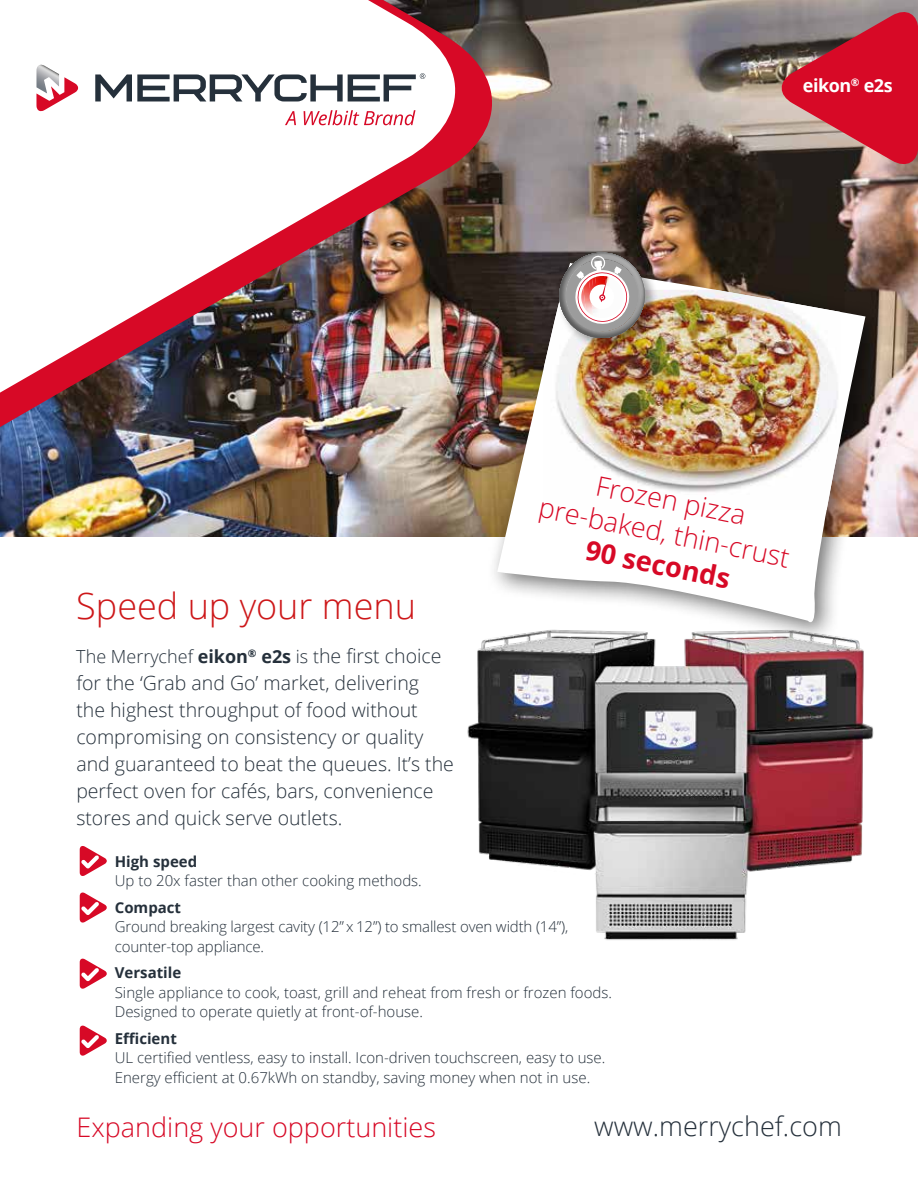
<style>
.page{position:relative;width:918px;height:1188px;background:#fff}
.page>*{position:absolute;margin:0;border:0;box-sizing:border-box;transform-origin:0 0}
.t1{font:300 36px "Open Sans";color:#cd1719}
.t2{font:300 27.15px/32.4px "Open Sans";color:#d70926;text-align:center}
.t3{font:700 27.15px "Open Sans";color:#d70926}
.t4{font:300 27px "Open Sans";color:#d70926}
.t5{font:300 27px "Open Sans";color:#25303b}
.t6{font:300 19.5px/27px "Open Sans";color:#25303b}
.t7{font:300 18px "Open Sans";color:#25303b}
.t8{font:700 18px "Open Sans";letter-spacing:-.025em;color:#fff}
.t9{font:300 15px/19.5px "Open Sans";color:#25303b}
.t10{font:700 15px "Open Sans";color:#25303b}
.s1{font-weight:700}
.s2{font-size:19.5px}
</style>
<div class="page">
<svg style="left:80px;top:846px;width:27px;height:30px"></svg>
<svg style="left:80px;top:892px;width:27px;height:31px"></svg>
<svg style="left:80px;top:958px;width:27px;height:31px"></svg>
<svg style="left:80px;top:1025px;width:27px;height:31px"></svg>
<img style="left:467px;top:639px;width:407px;height:301px">
<img style="left:0;top:0;width:918px;height:537px">
<div style="left:486px;top:252px;width:403px;height:394px;background:#000;opacity:.55"></div>
<svg style="left:497px;top:263px;width:368px;height:368px"></svg>
<img style="left:544px;top:290px;width:296px;height:220px">
<div style="left:557px;top:250px;width:102px;height:103px;background:#000;opacity:.36"></div>
<img style="left:558px;top:252px;width:88px;height:87px">
<img style="left:0;top:0;width:508px;height:434px">
<svg style="left:36px;top:65px;width:43px;height:48px"></svg>
<svg style="left:95px;top:73px;width:330px;height:28px"></svg>
<svg style="left:285px;top:111px;width:11px;height:14px"></svg>
<svg style="left:304px;top:110px;width:112px;height:15px"></svg>
<svg style="left:778px;top:7px;width:140px;height:162px"></svg>
<p class="t8" style="left:803px;top:73px;width:91px">eikon<sup>®</sup> e2s</p>
<h1 class="t1" style="left:76px;top:581px;width:341px">Speed up your menu</h1>
<p class="t7" style="left:76px;top:644px;width:367px">The Merrychef <span class="s1">eikon</span><sup>®</sup> <span class="s1">e2s</span> is t<span class="s2">he first choice</span></p>
<p class="t6" style="left:76px;top:669px;width:379px">for the ‘Grab and Go’ market, delivering<br>the highest throughput of food without compromising on consistency or quality and guaranteed to beat the queues. It’s the perfect oven for cafés, bars, convenience stores and quick serve outlets.</p>
<h2 class="t2" style="left:550px;top:457px;width:257px;rotate:12deg">Frozen pizza pre-baked, thin-crust</h2>
<h2 class="t3" style="left:590px;top:530px;width:148px;rotate:12deg">90 seconds</h2>
<p class="t10" style="left:115px;top:851px;width:84px">High speed</p>
<p class="t9" style="left:115px;top:871px;width:309px">Up to 20x faster than other cooking methods.</p>
<p class="t10" style="left:115px;top:897px;width:68px">Compact</p>
<p class="t9" style="left:115px;top:917px;width:455px">Ground breaking largest cavity (12” x 12”) to smallest oven width (14”), counter-top appliance.</p>
<p class="t10" style="left:115px;top:962px;width:68px">Versatile</p>
<p class="t9" style="left:115px;top:982px;width:499px">Single appliance to cook, toast, grill and reheat from fresh or frozen foods.<br>Designed to operate quietly at front-of-house.</p>
<p class="t10" style="left:115px;top:1028px;width:64px">Efficient</p>
<p class="t9" style="left:115px;top:1048px;width:492px">UL certified ventless, easy to install. Icon-driven touchscreen, easy to use.<br>Energy efficient at 0.67kWh on standby, saving money when not in use.</p>
<h3 class="t4" style="left:77px;top:1108px;width:361px">Expanding your opportunities</h3>
<h3 class="t5" style="left:594px;top:1108px;width:249px">www.merrychef.com</h3>
</div>
